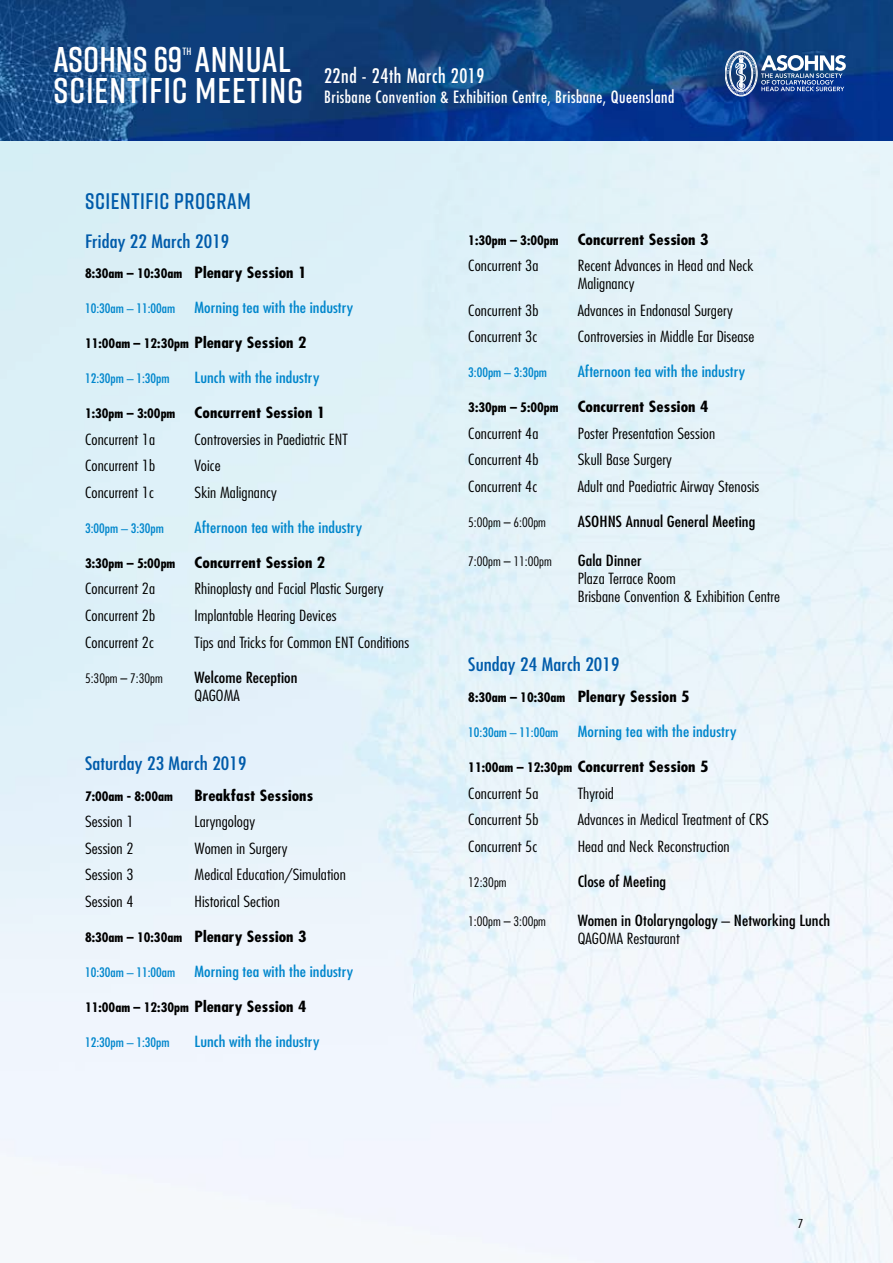
<style>
.page{position:relative;width:893px;height:1263px;background:#fff}
.page>*{position:absolute;margin:0;border:0;box-sizing:border-box;transform-origin:0 0}
.t1{font:600 35.7px "Rift";letter-spacing:.025em;color:#fff}
.t2{font:600 35.7px "Rift";color:#fff}
.t3{font:600 22.5px "Rift";letter-spacing:.025em;color:#005baa}
.t4{font:condensed 19.5px "Futura";letter-spacing:.03em;color:#fff}
.t5{font:condensed 18px "Futura";letter-spacing:.005em;color:#005baa;scale:1.15 1}
.t6{font:condensed 16.5px "Futura";letter-spacing:.03em;color:#fff}
.t7{font:300 condensed 15px/18px "Futura";letter-spacing:.005em;color:#000;scale:1.15 1}
.t8{font:700 condensed 15px/26.5px "Futura";letter-spacing:.005em;color:#000;scale:1.15 1}
.t9{font:condensed 15px "Futura";letter-spacing:.005em;color:#0086cc;scale:1.15 1}
.t10{font:condensed 15px "Futura";letter-spacing:.005em;color:#000;scale:1.15 1}
.t11{font:700 condensed 12.75px "Futura";color:#000;scale:1.08 1}
.t12{font:condensed 12.75px "Futura";color:#0086cc;scale:1.08 1}
.t13{font:300 condensed 12.75px "Futura";color:#000;scale:1.08 1}
.t14{font:300 condensed 12px "Futura";color:#000;scale:1.15 1}
.t15{font:600 10.65px "Rift";color:#fff}
.s1{font-size:12.75px}
.s2{font-size:15px}
.s3{font-weight:300}
</style>
<div class="page">
<img style="left:0;top:140px;width:893px;height:1123px">
<img style="left:0;top:0;width:893px;height:140px">
<svg style="left:761px;top:55px;width:85px;height:36px"></svg>
<div style="left:725px;top:51px;width:32px;height:45px;border:1px solid #fff;border-radius:50%"></div>
<svg style="left:727px;top:53px;width:28px;height:41px"></svg>
<h1 class="t2" style="left:54px;top:34px;width:239px">ASOHNS 69 ANNUAL</h1>
<p class="t15" style="left:182px;top:44px;width:11px">TH</p>
<h1 class="t1" style="left:54px;top:65px;width:251px">SCIENTIFIC MEETING</h1>
<h3 class="t4" style="left:324px;top:63px;width:162px">22nd - 24th March 2019</h3>
<p class="t6" style="left:324px;top:86px;width:352px">Brisbane Convention &amp; Exhibition Centre, Brisbane, Queensland</p>
<h2 class="t3" style="left:85px;top:185px;width:167px">SCIENTIFIC PROGRAM</h2>
<p class="t5" style="left:85px;top:230px;width:127px">Friday 22 March 2019</p>
<p class="t8" style="left:85px;top:259px;width:194px"><span class="s1">8:30am – 10:30am</span> Plenary Session 1</p>
<p class="t12" style="left:85px;top:301px;width:85px">10:30am – 11:00am</p>
<p class="t9" style="left:195px;top:298px;width:140px">Morning tea with the industry</p>
<p class="t11" style="left:85px;top:335px;width:207px">11:00am – 12:30pm <span class="s2">Plenary Session 2</span></p>
<p class="t12" style="left:85px;top:371px;width:80px">12:30pm – 1:30pm</p>
<p class="t9" style="left:195px;top:368px;width:110px">Lunch with the industry</p>
<p class="t11" style="left:85px;top:405px;width:85px">1:30pm – 3:00pm</p>
<p class="t8" style="left:195px;top:399px;width:115px">Concurrent Session 1</p>
<p class="t7" style="left:85px;top:430px;width:62px">Concurrent 1a</p>
<p class="t7" style="left:195px;top:430px;width:135px">Controversies in Paediatric ENT</p>
<p class="t7" style="left:85px;top:457px;width:62px">Concurrent 1b</p>
<p class="t7" style="left:195px;top:457px;width:24px">Voice</p>
<p class="t7" style="left:85px;top:483px;width:61px">Concurrent 1c</p>
<p class="t7" style="left:195px;top:483px;width:73px">Skin Malignancy</p>
<p class="t12" style="left:85px;top:520px;width:75px">3:00pm – 3:30pm</p>
<p class="t9" style="left:195px;top:518px;width:147px">Afternoon tea with the industry</p>
<p class="t11" style="left:85px;top:555px;width:85px">3:30pm – 5:00pm</p>
<p class="t8" style="left:195px;top:549px;width:115px">Concurrent Session 2</p>
<p class="t7" style="left:85px;top:580px;width:62px">Concurrent 2a</p>
<p class="t7" style="left:195px;top:580px;width:166px">Rhinoplasty and Facial Plastic Surgery</p>
<p class="t7" style="left:85px;top:606px;width:62px">Concurrent 2b</p>
<p class="t7" style="left:195px;top:606px;width:125px">Implantable Hearing Devices</p>
<p class="t7" style="left:85px;top:633px;width:61px">Concurrent 2c</p>
<p class="t7" style="left:195px;top:633px;width:188px">Tips and Tricks for Common ENT Conditions</p>
<p class="t13" style="left:85px;top:670px;width:73px">5:30pm – 7:30pm</p>
<p class="t10" style="left:195px;top:667px;width:91px">Welcome Reception</p>
<p class="t7" style="left:195px;top:686px;width:41px">QAGOMA</p>
<p class="t5" style="left:85px;top:752px;width:142px">Saturday 23 March 2019</p>
<p class="t11" style="left:85px;top:788px;width:83px">7:00am - 8:00am</p>
<p class="t8" style="left:195px;top:782px;width:105px">Breakfast Sessions</p>
<p class="t7" style="left:85px;top:812px;width:44px">Session 1</p>
<p class="t7" style="left:195px;top:812px;width:54px">Laryngology</p>
<p class="t7" style="left:85px;top:839px;width:44px">Session 2</p>
<p class="t7" style="left:195px;top:839px;width:82px">Women in Surgery</p>
<p class="t7" style="left:85px;top:865px;width:44px">Session 3</p>
<p class="t7" style="left:195px;top:865px;width:133px">Medical Education/Simulation</p>
<p class="t7" style="left:85px;top:892px;width:44px">Session 4</p>
<p class="t7" style="left:195px;top:892px;width:76px">Historical Section</p>
<p class="t8" style="left:85px;top:923px;width:194px"><span class="s1">8:30am – 10:30am</span> Plenary Session 3</p>
<p class="t12" style="left:85px;top:964px;width:85px">10:30am – 11:00am</p>
<p class="t9" style="left:195px;top:962px;width:140px">Morning tea with the industry</p>
<p class="t11" style="left:85px;top:999px;width:207px">11:00am – 12:30pm <span class="s2">Plenary Session 4</span></p>
<p class="t12" style="left:85px;top:1034px;width:80px">12:30pm – 1:30pm</p>
<p class="t9" style="left:195px;top:1032px;width:110px">Lunch with the industry</p>
<p class="t11" style="left:468px;top:232px;width:85px">1:30pm – 3:00pm</p>
<p class="t8" style="left:578px;top:226px;width:115px">Concurrent Session 3</p>
<p class="t7" style="left:468px;top:256px;width:62px">Concurrent 3a</p>
<p class="t7" style="left:578px;top:256px;width:154px">Recent Advances in Head and Neck<br>Malignancy</p>
<p class="t7" style="left:468px;top:301px;width:62px">Concurrent 3b</p>
<p class="t7" style="left:578px;top:301px;width:136px">Advances in Endonasal Surgery</p>
<p class="t7" style="left:468px;top:327px;width:61px">Concurrent 3c</p>
<p class="t7" style="left:578px;top:327px;width:155px">Controversies in Middle Ear Disease</p>
<p class="t12" style="left:468px;top:365px;width:75px">3:00pm – 3:30pm</p>
<p class="t9" style="left:578px;top:362px;width:147px">Afternoon tea with the industry</p>
<p class="t11" style="left:468px;top:399px;width:85px">3:30pm – 5:00pm</p>
<p class="t8" style="left:578px;top:393px;width:115px">Concurrent Session 4</p>
<p class="t7" style="left:468px;top:424px;width:62px">Concurrent 4a</p>
<p class="t7" style="left:578px;top:424px;width:121px">Poster Presentation Session</p>
<p class="t7" style="left:468px;top:450px;width:62px">Concurrent 4b</p>
<p class="t7" style="left:578px;top:450px;width:83px">Skull Base Surgery</p>
<p class="t7" style="left:468px;top:477px;width:61px">Concurrent 4c</p>
<p class="t7" style="left:578px;top:477px;width:159px">Adult and Paediatric Airway Stenosis</p>
<p class="t13" style="left:468px;top:514px;width:73px">5:00pm – 6:00pm</p>
<p class="t10" style="left:578px;top:512px;width:156px">ASOHNS Annual General Meeting</p>
<p class="t13" style="left:468px;top:553px;width:79px">7:00pm – 11:00pm</p>
<p class="t10" style="left:578px;top:551px;width:57px">Gala Dinner</p>
<p class="t7" style="left:578px;top:569px;width:178px">Plaza Terrace Room<br>Brisbane Convention &amp; Exhibition Centre</p>
<p class="t5" style="left:468px;top:653px;width:133px">Sunday 24 March 2019</p>
<p class="t8" style="left:468px;top:683px;width:194px"><span class="s1">8:30am – 10:30am</span> Plenary Session 5</p>
<p class="t12" style="left:468px;top:724px;width:85px">10:30am – 11:00am</p>
<p class="t9" style="left:578px;top:722px;width:140px">Morning tea with the industry</p>
<p class="t8" style="left:468px;top:753px;width:210px"><span class="s1">11:00am – 12:30pm</span> Concurrent Session 5<br><span class="s3">Concurrent 5a</span></p>
<p class="t7" style="left:578px;top:784px;width:33px">Thyroid</p>
<p class="t7" style="left:468px;top:810px;width:62px">Concurrent 5b</p>
<p class="t7" style="left:578px;top:810px;width:168px">Advances in Medical Treatment of CRS</p>
<p class="t7" style="left:468px;top:837px;width:61px">Concurrent 5c</p>
<p class="t7" style="left:578px;top:837px;width:134px">Head and Neck Reconstruction</p>
<p class="t13" style="left:468px;top:874px;width:37px">12:30pm</p>
<p class="t10" style="left:578px;top:872px;width:78px">Close of Meeting</p>
<p class="t13" style="left:468px;top:913px;width:73px">1:00pm – 3:00pm</p>
<p class="t10" style="left:578px;top:911px;width:221px">Women in Otolaryngology – Networking Lunch</p>
<p class="t7" style="left:578px;top:929px;width:90px">QAGOMA Restaurant</p>
<p class="t14" style="left:798px;top:1216px;width:6px">7</p>
</div>
